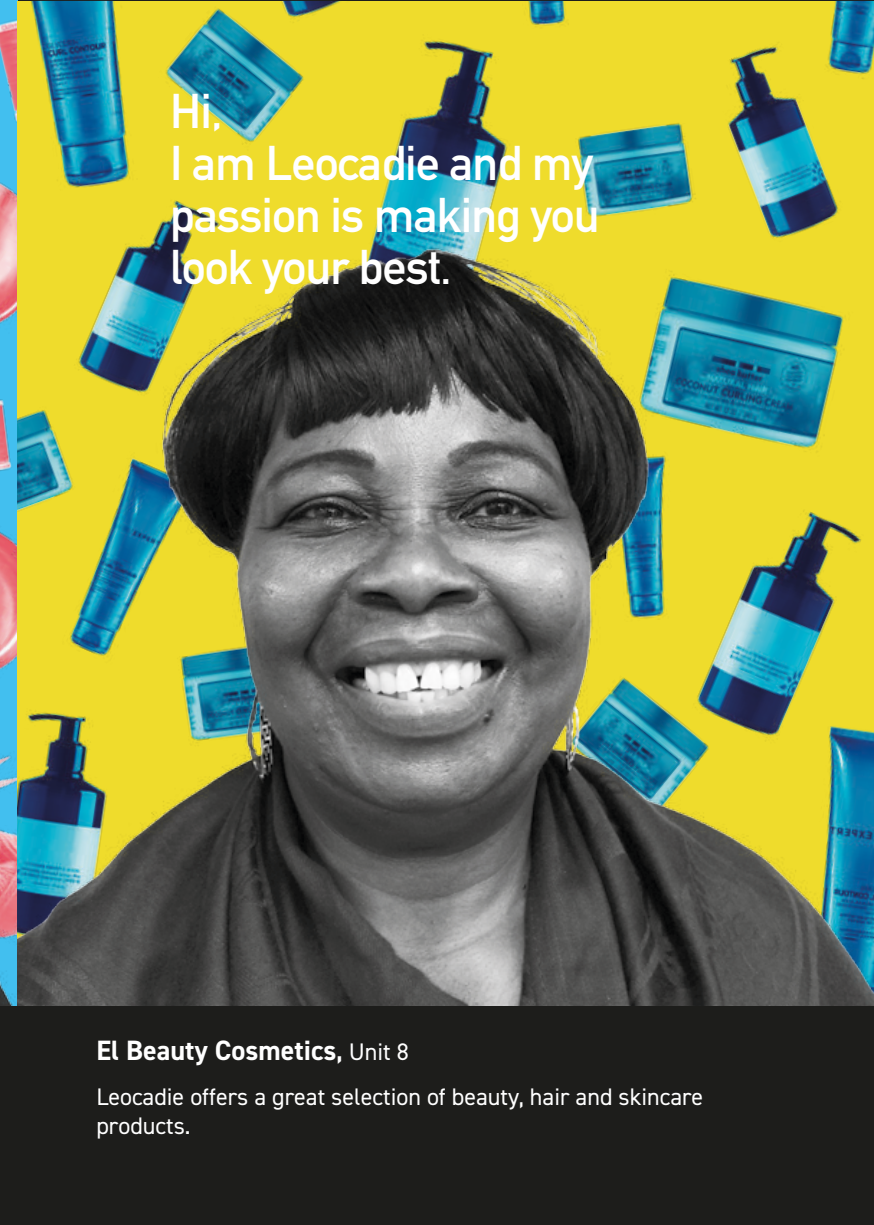
<style>
.page{position:relative;width:874px;height:1225px;background:#fff}
.page>*{position:absolute;margin:0;border:0;box-sizing:border-box;transform-origin:0 0}
.t1{font:700 48px/52px "DIN Alternate";letter-spacing:-.02em;color:#fff}
.t2{font:700 28px "DIN2014";color:#fff}
.t3{font:24px/28.8px "DIN2014";color:#fff}
.s1{font-size:24px}
.s2{font-weight:400;font-size:24px}
</style>
<div class="page">
<div style="left:0;top:0;width:873px;height:1225px;background:#1d1d1b"></div>
<img style="left:0;top:17px;width:17px;height:53px">
<img style="left:0;top:70px;width:17px;height:15px">
<img style="left:0;top:85px;width:17px;height:920px">
<div style="left:17px;top:1px;width:856px;height:1004px;background:#efdc2c"></div>
<img style="left:830px;top:1px;width:43px;height:78px">
<img style="left:528px;top:1px;width:37px;height:25px">
<img style="left:31px;top:1px;width:95px;height:131px">
<img style="left:611px;top:123px;width:72px;height:9px">
<img style="left:166px;top:8px;width:138px;height:124px">
<img style="left:728px;top:39px;width:123px;height:93px">
<img style="left:273px;top:1px;width:68px;height:26px">
<img style="left:400px;top:40px;width:94px;height:92px">
<img style="left:17px;top:132px;width:856px;height:873px">
<h1 class="t1" style="left:170px;top:82px;width:431px">Hi,<br>I am Leocadie and my passion is making you look your best.</h1>
<p class="t2" style="left:96px;top:1031px;width:313px">El Beauty Cosmetics<span class="s1">,</span> <span class="s2">Unit 8</span></p>
<p class="t3" style="left:96px;top:1082px;width:608px">Leocadie offers a great selection of beauty, hair and skincare products.</p>
</div>
